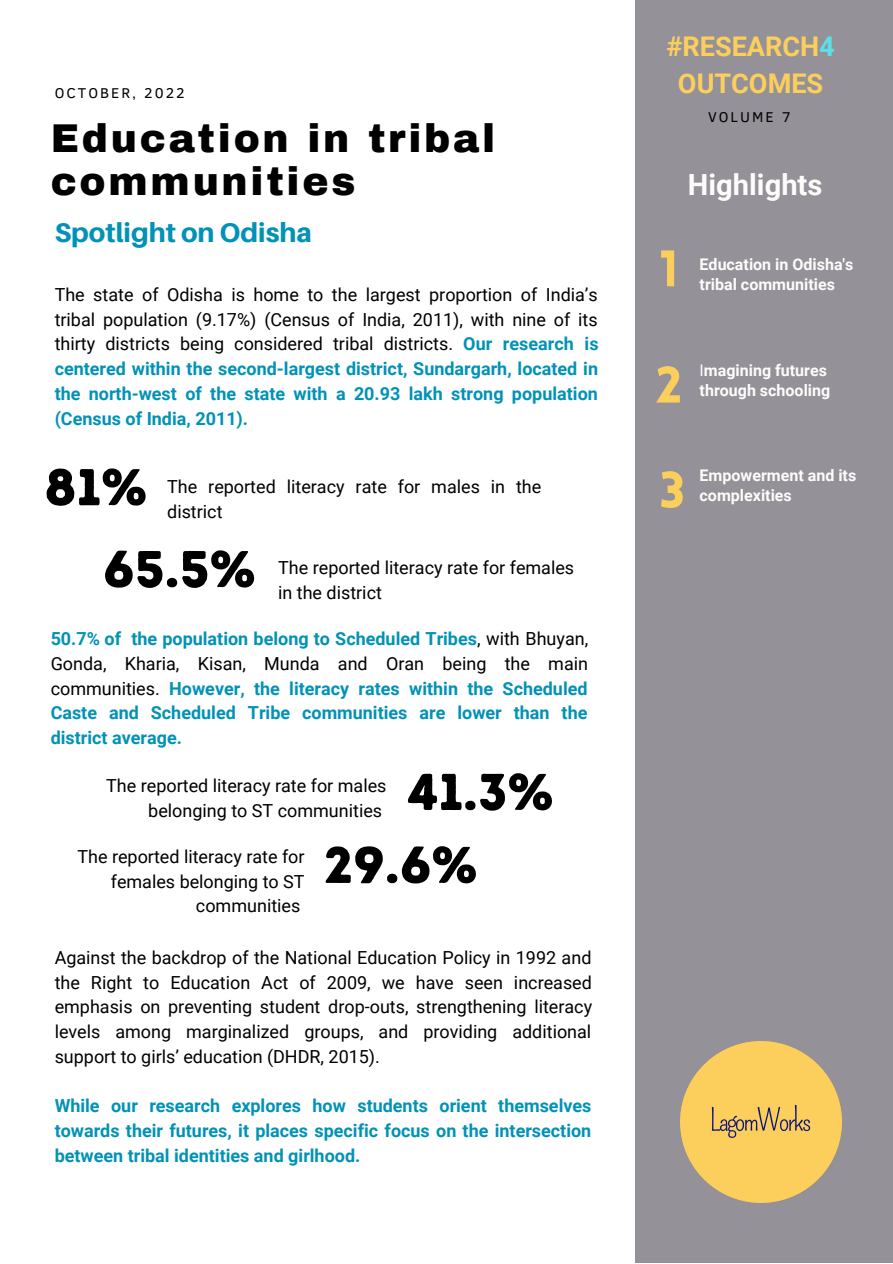
<style>
.page{position:relative;width:893px;height:1264px;background:#fff}
.page>*{position:absolute;margin:0;border:0;box-sizing:border-box;transform-origin:0 0}
.t1{font:51.6px "Intro Rust Base";color:#000}
.t2{font:900 50.25px/105px "Lovelo";color:#fccf5c}
.t3{font:900 39.3px/43.8px "Archivo";letter-spacing:.07em;color:#000}
.t4{font:700 29.1px "Roboto";color:#fdfcfb}
.t5{font:700 27px/37px "Roboto";color:#fccf5c;text-align:center}
.t6{font:800 27px "Aileron";color:#0292b7}
.t7{font:18px/24.8px "Roboto";color:#000;text-align:justify}
.t8{font:700 18px/24.8px "Roboto";color:#0292b7;text-align:justify}
.t9{font:700 16.05px/20.2px "Roboto";color:#fdfcfb}
.t10{font:14.55px "Clear Sans";letter-spacing:.14em;color:#000}
.s1{font-weight:700;color:#0292b7}
.s2{font-weight:400;color:#000}
.s3{color:#5ce1e6}
.s4{font-weight:400}
</style>
<div class="page">
<div style="left:635px;top:0;width:257px;height:1262px;background:#959199"></div>
<img style="left:680px;top:1041px;width:161px;height:161px">
<p class="t10" style="left:55px;top:82px;width:132px">OCTOBER, 2022</p>
<h3 class="t3" style="left:51px;top:116px;width:446px">Education in tribal communities</h3>
<h3 class="t6" style="left:55px;top:216px;width:259px">Spotlight on Odisha</h3>
<p class="t7" style="left:55px;top:282px;width:545px">The state of Odisha is home to the largest proportion of India’s tribal population (9.17%) (Census of India, 2011), with nine of its thirty districts being considered tribal districts. <span class="s1">Our research is centered within the second-largest district, Sundargarh, located in the north-west of the state with a 20.93 lakh strong population (Census of India, 2011).</span></p>
<h1 class="t1" style="left:44px;top:456px;width:104px">81%</h1>
<p class="t7" style="left:167px;top:474px;width:375px">The reported literacy rate for males in the district</p>
<h1 class="t1" style="left:103px;top:538px;width:154px">65.5%</h1>
<p class="t7" style="left:278px;top:556px;width:297px">The reported literacy rate for females in the district</p>
<p class="t8" style="left:51px;top:626px;width:539px">50.7% of the population belong to Scheduled Tribes<span class="s2">, with Bhuyan, Gonda, Kharia, Kisan, Munda and Oran being the main communities.</span> However, the literacy rates within the Scheduled Caste and Scheduled Tribe communities are lower than the district average.</p>
<h1 class="t1" style="left:407px;top:761px;width:148px">41.3%</h1>
<p class="t7" style="left:106px;top:773px;width:282px;text-align:right">The reported literacy rate for males belonging to ST communities</p>
<p class="t7" style="left:77px;top:844px;width:229px;text-align:right">The reported literacy rate for females belonging to ST</p>
<h1 class="t1" style="left:323px;top:833px;width:155px">29.6%</h1>
<p class="t7" style="left:196px;top:893px;width:106px">communities</p>
<p class="t7" style="left:55px;top:945px;width:539px">Against the backdrop of the National Education Policy in 1992 and the Right to Education Act of 2009, we have seen increased emphasis on preventing student drop-outs, strengthening literacy levels among marginalized groups, and providing additional support to girls’ education (DHDR, 2015).</p>
<p class="t8" style="left:55px;top:1093px;width:538px">While our research explores how students orient themselves towards their futures, it places specific focus on the intersection between tribal identities and girlhood.</p>
<h3 class="t5" style="left:666px;top:28px;width:170px">#RESEARCH<span class="s3">4<br></span>OUTCOMES</h3>
<p class="t10" style="left:708px;top:106px;width:84px">VOLUME 7</p>
<h3 class="t4" style="left:688px;top:168px;width:136px">Highlights</h3>
<h2 class="t2" style="left:659px;top:221px;width:20px">1</h2>
<p class="t9" style="left:699px;top:255px;width:155px">Education in Odisha's tribal communities</p>
<h2 class="t2" style="left:655px;top:337px;width:30px">2<br>3</h2>
<p class="t9" style="left:699px;top:360px;width:132px"><span class="s4">I</span>magining futures through schooling</p>
<p class="t9" style="left:699px;top:465px;width:158px">Empowerment and its complexities</p>
</div>
